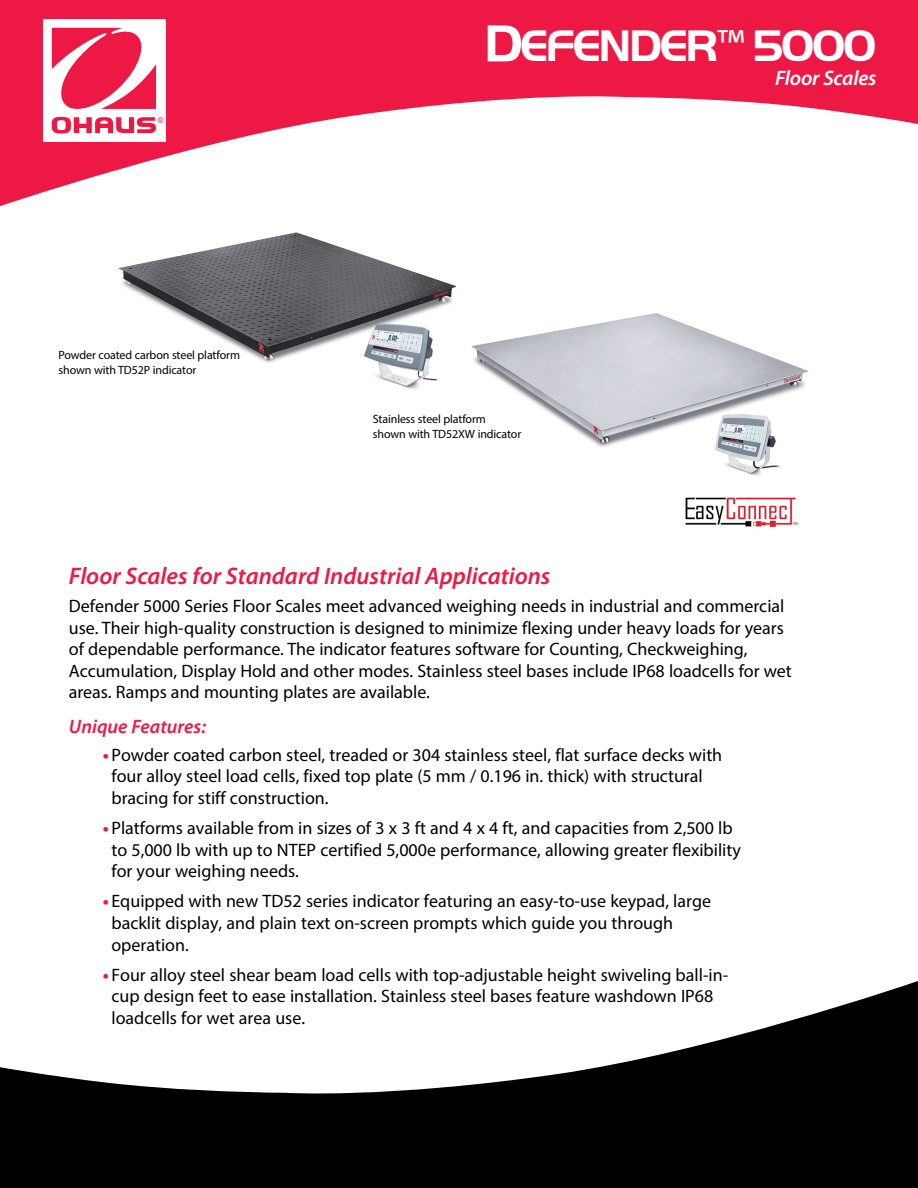
<style>
.page{position:relative;width:918px;height:1188px;background:#fff}
.page>*{position:absolute;margin:0;border:0;box-sizing:border-box;transform-origin:0 0}
.t1{font:700 45.9px "Handel Got D";letter-spacing:-.05em;color:#fff}
.t2{font:italic 600 24px "Myriad Pro";color:#ed1944}
.t3{font:italic 600 21px "Myriad Pro";letter-spacing:-.01em;color:#fff}
.t4{font:italic 600 19.5px "Myriad Pro";color:#ed1944}
.t5{font:18px/21.6px "Myriad Pro";color:#000}
.t6{font:12px/14.4px "Myriad Pro";letter-spacing:-.01em;color:#000}
.s1{font-size:54px}
.s2{font-family:"Myriad Pro";font-weight:400}
.s3{font-weight:700;color:#ed1944}
</style>
<div class="page">
<svg style="left:0;top:0;width:918px;height:207px;fill:#ed1944"></svg>
<div style="left:43px;top:19px;width:123px;height:123px;background:#fff"></div>
<svg style="left:52px;top:28px;width:111px;height:105px"></svg>
<svg style="left:0;top:981px;width:918px;height:207px;fill:#000"></svg>
<img style="left:119px;top:232px;width:337px;height:158px">
<img style="left:452px;top:291px;width:357px;height:185px">
<img style="left:685px;top:497px;width:113px;height:30px">
<p class="t6" style="left:59px;top:348px;width:183px">Powder coated carbon steel platform shown with TD52P indicator</p>
<h1 class="t1" style="left:484px;top:20px;width:394px"><span class="s1">D</span>EFENDER<span class="s2">™</span> 5000</h1>
<p class="t3" style="left:775px;top:65px;width:103px">Floor Scales</p>
<p class="t6" style="left:373px;top:412px;width:150px">Stainless steel platform shown with TD52XW indicator</p>
<h2 class="t2" style="left:69px;top:561px;width:483px">Floor Scales for Standard Industrial Applications</h2>
<p class="t5" style="left:69px;top:595px;width:724px">Defender 5000 Series Floor Scales meet advanced weighing needs in industrial and commercial use. Their high-quality construction is designed to minimize flexing under heavy loads for years of dependable performance. The indicator features software for Counting, Checkweighing, Accumulation, Display Hold and other modes. Stainless steel bases include IP68 loadcells for wet areas. Ramps and mounting plates are available.</p>
<p class="t4" style="left:69px;top:714px;width:139px">Unique Features:</p>
<p class="t5" style="left:111px;top:744px;width:612px;text-indent:-8px"><span class="s3">•</span> Powder coated carbon steel, treaded or 304 stainless steel, flat surface decks with four alloy steel load cells, fixed top plate (5 mm / 0.196 in. thick) with structural bracing for stiff construction.</p>
<p class="t5" style="left:111px;top:817px;width:631px;text-indent:-8px"><span class="s3">•</span> Platforms available from in sizes of 3 x 3 ft and 4 x 4 ft, and capacities from 2,500 lb to 5,000 lb with up to NTEP certified 5,000e performance, allowing greater flexibility for your weighing needs.</p>
<p class="t5" style="left:111px;top:890px;width:601px;text-indent:-8px"><span class="s3">•</span> Equipped with new TD52 series indicator featuring an easy-to-use keypad, large backlit display, and plain text on-screen prompts which guide you through operation.</p>
<p class="t5" style="left:111px;top:964px;width:618px;text-indent:-8px"><span class="s3">•</span> Four alloy steel shear beam load cells with top-adjustable height swiveling ball-in&shy;cup design feet to ease installation. Stainless steel bases feature washdown IP68 loadcells for wet area use.</p>
</div>
